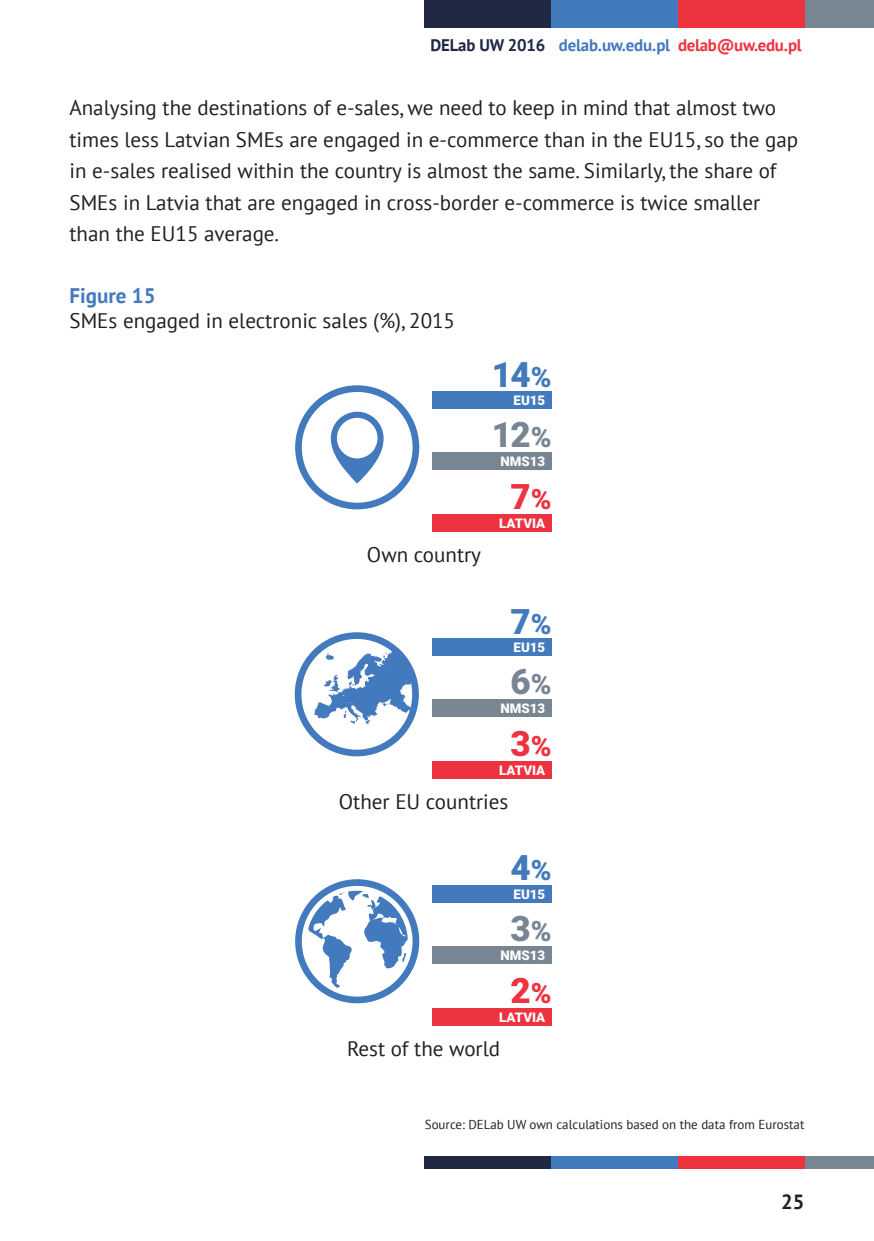
<style>
.page{position:relative;width:874px;height:1241px;background:#fff}
.page>*{position:absolute;margin:0;border:0;box-sizing:border-box;transform-origin:0 0}
.t1{font:900 35px/60.6px "Roboto";color:#4379bd}
.t2{font:900 35px "Roboto";color:#ee3340}
.t3{font:21px/31.5px "PT Sans";color:#231f20}
.t4{font:700 21px "PT Sans";color:#4379bd}
.t5{font:700 20.47px "PT Sans";color:#231f20}
.t6{font:700 16.8px "PT Sans";letter-spacing:-.01em;color:#4379bd}
.t7{font:900 13.3px "Roboto";color:#fff}
.t8{font:12.95px "PT Sans";color:#231f20}
.s1{color:#1f2743}
.s2{color:#ee3340}
.s3{font-size:28px}
.s4{color:#788592}
.s5{font-size:28px;color:#788592}
</style>
<div class="page">
<div style="left:804px;top:1156px;width:69px;height:12px;background:#788592"></div>
<div style="left:677px;top:1156px;width:127px;height:12px;background:#ee3340"></div>
<div style="left:551px;top:1156px;width:126px;height:12px;background:#4379bd"></div>
<div style="left:424px;top:1156px;width:127px;height:12px;background:#1f2743"></div>
<div style="left:804px;top:0;width:69px;height:27px;background:#788592"></div>
<div style="left:677px;top:0;width:127px;height:27px;background:#ee3340"></div>
<div style="left:551px;top:0;width:126px;height:27px;background:#4379bd"></div>
<div style="left:424px;top:0;width:127px;height:27px;background:#1f2743"></div>
<svg style="left:295px;top:385px;width:124px;height:124px"></svg>
<div style="left:432px;top:391px;width:119px;height:18px;background:#4379bd"></div>
<div style="left:432px;top:452px;width:119px;height:17px;background:#788592"></div>
<div style="left:432px;top:514px;width:119px;height:17px;background:#ee3340"></div>
<svg style="left:294px;top:632px;width:124px;height:124px"></svg>
<div style="left:432px;top:638px;width:119px;height:18px;background:#4379bd"></div>
<div style="left:432px;top:699px;width:119px;height:17px;background:#788592"></div>
<div style="left:432px;top:761px;width:119px;height:17px;background:#ee3340"></div>
<svg style="left:295px;top:879px;width:124px;height:124px"></svg>
<div style="left:432px;top:885px;width:119px;height:17px;background:#4379bd"></div>
<div style="left:432px;top:945px;width:119px;height:18px;background:#788592"></div>
<div style="left:432px;top:1007px;width:119px;height:18px;background:#ee3340"></div>
<p class="t6" style="left:430px;top:39px;width:372px"><span class="s1">DELab UW 2016</span> delab.uw.edu.pl <span class="s2">delab@uw.edu.pl</span></p>
<p class="t3" style="left:69px;top:91px;width:729px">Analysing the destinations of e-sales, we need to keep in mind that almost two times less Latvian SMEs are engaged in e-commerce than in the EU15, so the gap in e-sales realised within the country is almost the same. Similarly, the share of SMEs in Latvia that are engaged in cross-border e-commerce is twice smaller than the EU15 average.</p>
<p class="t4" style="left:69px;top:286px;width:88px">Figure 15</p>
<p class="t3" style="left:69px;top:305px;width:387px">SMEs engaged in electronic sales (%), 2015</p>
<p class="t3" style="left:367px;top:538px;width:115px">Own country</p>
<h1 class="t1" style="left:491px;top:344px;width:61px">14<span class="s3">%<br></span><span class="s4">12</span><span class="s5">%</span></h1>
<p class="t7" style="left:513px;top:393px;width:33px">EU15</p>
<p class="t7" style="left:500px;top:453px;width:46px">NMS13</p>
<h1 class="t2" style="left:510px;top:476px;width:43px">7<span class="s3">%</span></h1>
<p class="t7" style="left:499px;top:515px;width:48px">LATVIA</p>
<h1 class="t1" style="left:510px;top:591px;width:43px">7<span class="s3">%<br></span><span class="s4">6</span><span class="s5">%</span></h1>
<p class="t7" style="left:513px;top:639px;width:33px">EU15</p>
<p class="t7" style="left:500px;top:700px;width:46px">NMS13</p>
<h1 class="t2" style="left:510px;top:723px;width:43px">3<span class="s3">%</span></h1>
<p class="t7" style="left:499px;top:762px;width:48px">LATVIA</p>
<p class="t3" style="left:339px;top:785px;width:171px">Other EU countries</p>
<h1 class="t1" style="left:510px;top:838px;width:43px">4<span class="s3">%<br></span><span class="s4">3</span><span class="s5">%</span></h1>
<p class="t7" style="left:513px;top:886px;width:33px">EU15</p>
<p class="t7" style="left:500px;top:947px;width:46px">NMS13</p>
<h1 class="t2" style="left:510px;top:970px;width:43px">2<span class="s3">%</span></h1>
<p class="t7" style="left:499px;top:1009px;width:48px">LATVIA</p>
<p class="t3" style="left:347px;top:1032px;width:154px">Rest of the world</p>
<p class="t8" style="left:424px;top:1116px;width:381px">Source: DELab UW own calculations based on the data from Eurostat</p>
<p class="t5" style="left:780px;top:1192px;width:25px">25</p>
</div>
